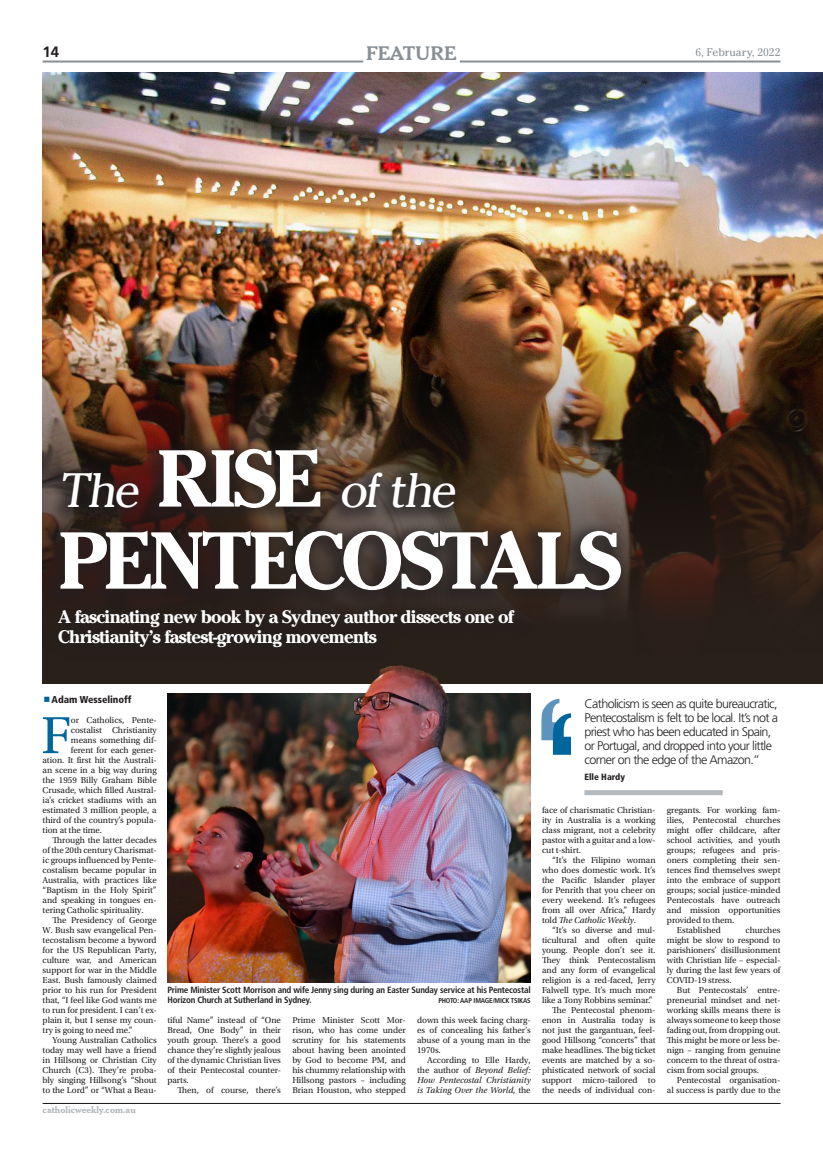
<style>
.page{position:relative;width:823px;height:1149px;background:#fff}
.page>*{position:absolute;margin:0;border:0;box-sizing:border-box;transform-origin:0 0}
.Main_80pt_REVERSE_6C{font:700 80px "Cheltenham Std";letter-spacing:-.04em;color:#fff}
.Opinion_First_Paragr{font:54.9px "Utopia Std";color:#00669c}
.Main_80pt_REVERSE_6C-2{font:48px "Cheltenham Std";color:#fff}
.t1{font:700 19px "Cheltenham BT";color:#899095}
.Kicker_reverse_18pt{font:700 18px/20px "Cheltenham Std";letter-spacing:-.04em;color:#fff}
.t2{font:700 15px "Frutiger LT Std";color:#231f20}
.Quote_Text{font:300 12.5px/14px "Frutiger LT Std";letter-spacing:-.05em;color:#231f20}
.t3{font:11px "Cheltenham Std";color:#899095}
.t4{font:900 condensed 10px "Frutiger LT Std";color:#231f20}
.t5{font:700 9.5px "Cheltenham BT";color:#aeb4b8}
.Body_Text{font:9px/10px "Utopia Std";letter-spacing:-.005em;color:#231f20;text-align:justify}
.Opinion_First_Paragr-2{font:9px "Utopia Std";letter-spacing:-.005em;color:#231f20}
.t6{font:700 condensed 9px/10px "Frutiger LT Std";letter-spacing:-.02em;color:#231f20}
.Body_Text-2{font:italic 9px/10px "Utopia Std";letter-spacing:-.005em;color:#231f20;text-align:justify}
.Quote_Byline{font:900 condensed 9px "Frutiger LT Std";color:#231f20}
.t7{font:700 condensed 7px "Frutiger LT Std";letter-spacing:-.02em;color:#231f20}
.s1{font-weight:700;font-size:80px}
.s2{font-style:normal}
.s3{font-style:italic}
</style>
<div class="page">
<hr style="left:43px;top:1102px;width:737px;height:1px;background:#14161a">
<hr style="left:43px;top:60px;width:737px;height:2px;background:#899095">
<div style="left:363px;top:43px;width:96px;height:21px;background:#fff"></div>
<div style="left:43px;top:73px;width:779px;height:610px;background:#2a201a"></div>
<img style="left:43px;top:73px;width:779px;height:531px">
<svg style="left:541px;top:698px;width:29px;height:56px"></svg>
<div style="left:584px;top:790px;width:138px;height:5px;background:#b4b9be"></div>
<div style="left:40px;top:437px;width:591px;height:173px;background:#231f20;opacity:.7"></div>
<div style="left:53px;top:602px;width:479px;height:61px;background:#231f20"></div>
<img style="left:167px;top:665px;width:363px;height:317px">
<h3 class="t2" style="left:43px;top:43px;width:18px">14</h3>
<p class="t1" style="left:366px;top:41px;width:92px">FEATURE</p>
<p class="t3" style="left:695px;top:45px;width:86px">6, February, 2022</p>
<p class="Main_80pt_REVERSE_6C-2" style="left:58px;top:461px;width:406px">The <span class="s1">RISE</span> ofthe</p>
<p class="Main_80pt_REVERSE_6C" style="left:58px;top:512px;width:564px">PENTECOSTALS</p>
<p class="Kicker_reverse_18pt" style="left:58px;top:606px;width:457px">A fascinating new book by a Sydney author dissects one of<br>Christianity’s fastest-growing movements</p>
<p class="t4" style="left:52px;top:693px;width:81px">Adam Wesselinoff</p>
<p class="Opinion_First_Paragr" style="left:41px;top:705px;width:32px">F</p>
<p class="Opinion_First_Paragr-2" style="left:71px;top:715px;width:87px">or Catholics, Pente-</p>
<p class="Opinion_First_Paragr-2" style="left:71px;top:725px;width:87px">costalist Christianity</p>
<p class="Opinion_First_Paragr-2" style="left:71px;top:735px;width:87px">means something dif-</p>
<p class="Opinion_First_Paragr-2" style="left:71px;top:745px;width:87px">ferent for each gener-</p>
<p class="Opinion_First_Paragr-2" style="left:43px;top:755px;width:116px">ation. It first hit the Australi-</p>
<p class="Opinion_First_Paragr-2" style="left:43px;top:765px;width:116px">an scene in a big way during</p>
<p class="Opinion_First_Paragr-2" style="left:43px;top:775px;width:116px">the 1959 Billy Graham Bible</p>
<p class="Opinion_First_Paragr-2" style="left:43px;top:785px;width:116px">Crusade, which filled Austral-</p>
<p class="Opinion_First_Paragr-2" style="left:43px;top:795px;width:116px">ia’s cricket stadiums with an</p>
<p class="Opinion_First_Paragr-2" style="left:43px;top:805px;width:116px">estimated 3 million people, a</p>
<p class="Opinion_First_Paragr-2" style="left:43px;top:815px;width:116px">third of the country’s popula-</p>
<p class="Opinion_First_Paragr-2" style="left:43px;top:825px;width:61px">tion at the time.</p>
<p class="Body_Text" style="left:43px;top:835px;width:116px;text-indent:10px">Through the latter decades of the 20th century Charismat&shy;ic groups influenced by Pente&shy;costalism became popular in Australia, with practices like “Baptism in the Holy Spirit” and speaking in tongues en&shy;tering Catholic spirituality.</p>
<p class="Body_Text" style="left:43px;top:915px;width:116px;text-indent:10px">The Presidency of George W. Bush saw evangelical Pen&shy;tecostalism become a byword for the US Republican Party, culture war, and American support for war in the Middle East. Bush famously claimed prior to his run for President that, “I feel like God wants me to run for president. I can’t ex&shy;plain it, but I sense my coun&shy;try is going to need me.”</p>
<p class="Body_Text" style="left:43px;top:1035px;width:116px;text-indent:10px">Young Australian Catholics today may well have a friend in Hillsong or Christian City Church (C3). They’re proba&shy;bly singing Hillsong’s “Shout to the Lord” or “What a Beau-</p>
<p class="t5" style="left:43px;top:1103px;width:95px">catholicweekly.com.au</p>
<p class="t6" style="left:167px;top:984px;width:364px">Prime Minister Scott Morrison and wife Jenny sing during an Easter Sunday service at his Pentecostal<br>Horizon Church at Sutherland in Sydney.</p>
<p class="t7" style="left:438px;top:996px;width:94px">PHOTO: AAP IMAGE/MICK TSIKAS</p>
<p class="Body_Text" style="left:167px;top:1015px;width:115px">tiful Name” instead of “One Bread, One Body” in their youth group. There’s a good chance they’re slightly jealous of the dynamic Christian lives of their Pentecostal counter&shy;parts.</p>
<p class="Body_Text" style="left:177px;top:1085px;width:105px">Then, of course, there’s</p>
<p class="Body_Text" style="left:292px;top:1015px;width:115px">Prime Minister Scott Mor&shy;rison, who has come under scrutiny for his statements about having been anointed by God to become PM, and his chummy relationship with Hillsong pastors – including Brian Houston, who stepped</p>
<p class="Body_Text" style="left:417px;top:1015px;width:115px">down this week facing charg&shy;es of concealing his father’s abuse of a young man in the 1970s.</p>
<p class="Body_Text-2" style="left:417px;top:1055px;width:115px;text-indent:10px"><span class="s2">According to Elle Hardy, the author of</span> Beyond Belief:<br>How Pentecostal Christianity is Taking Over the World<span class="s2">, the</span></p>
<p class="Quote_Text" style="left:584px;top:696px;width:195px">Catholicism is seen as quite bureaucratic, Pentecostalism is felt to be local. It’s not a priest who has been educated in Spain, or Portugal, and dropped into your little corner on the edge of the Amazon.”</p>
<p class="Quote_Byline" style="left:584px;top:771px;width:42px">Elle Hardy</p>
<p class="Body_Text" style="left:541px;top:805px;width:115px">face of charismatic Christian&shy;ity in Australia is a working class migrant, not a celebrity pastor with a guitar and a low&shy;cut t-shirt.</p>
<p class="Body_Text" style="left:541px;top:855px;width:115px;text-indent:10px">“It’s the Filipino woman who does domestic work. It’s the Pacific Islander player for Penrith that you cheer on every weekend. It’s refugees from all over Africa,” Hardy told <span class="s3">The Catholic Weekly</span>.</p>
<p class="Body_Text" style="left:541px;top:925px;width:115px;text-indent:10px">“It’s so diverse and mul&shy;ticultural and often quite young. People don’t see it.<br>They think Pentecostalism and any form of evangelical religion is a red-faced, Jerry Falwell type. It’s much more like a Tony Robbins seminar.”</p>
<p class="Body_Text" style="left:541px;top:1005px;width:115px;text-indent:10px">The Pentecostal phenom&shy;enon in Australia today is not just the gargantuan, feel&shy;good Hillsong “concerts” that make headlines. The big ticket events are matched by a so&shy;phisticated network of social support micro-tailored to the needs of individual con-</p>
<p class="Body_Text" style="left:666px;top:805px;width:115px">gregants. For working fam&shy;ilies, Pentecostal churches might offer childcare, after school activities, and youth groups; refugees and pris&shy;oners completing their sen&shy;tences find themselves swept into the embrace of support groups; social justice-minded Pentecostals have outreach and mission opportunities provided to them.</p>
<p class="Body_Text" style="left:676px;top:925px;width:46px">Established</p>
<p class="Body_Text" style="left:666px;top:925px;width:115px;text-indent:79px">churches might be slow to respond to parishioners’ disillusionment with Christian life – especial&shy;ly during the last few years of COVID-19 stress.</p>
<p class="Body_Text" style="left:666px;top:985px;width:115px;text-indent:10px">But Pentecostals’ entre&shy;preneurial mindset and net&shy;working skills means there is always someone to keep those fading out, from dropping out.<br>This might be more or less be&shy;nign – ranging from genuine concern to the threat of ostra&shy;cism from social groups.</p>
<p class="Body_Text" style="left:666px;top:1075px;width:115px;text-align:right">Pentecostal organisation-<br>al success is partly due to the</p>
</div>
